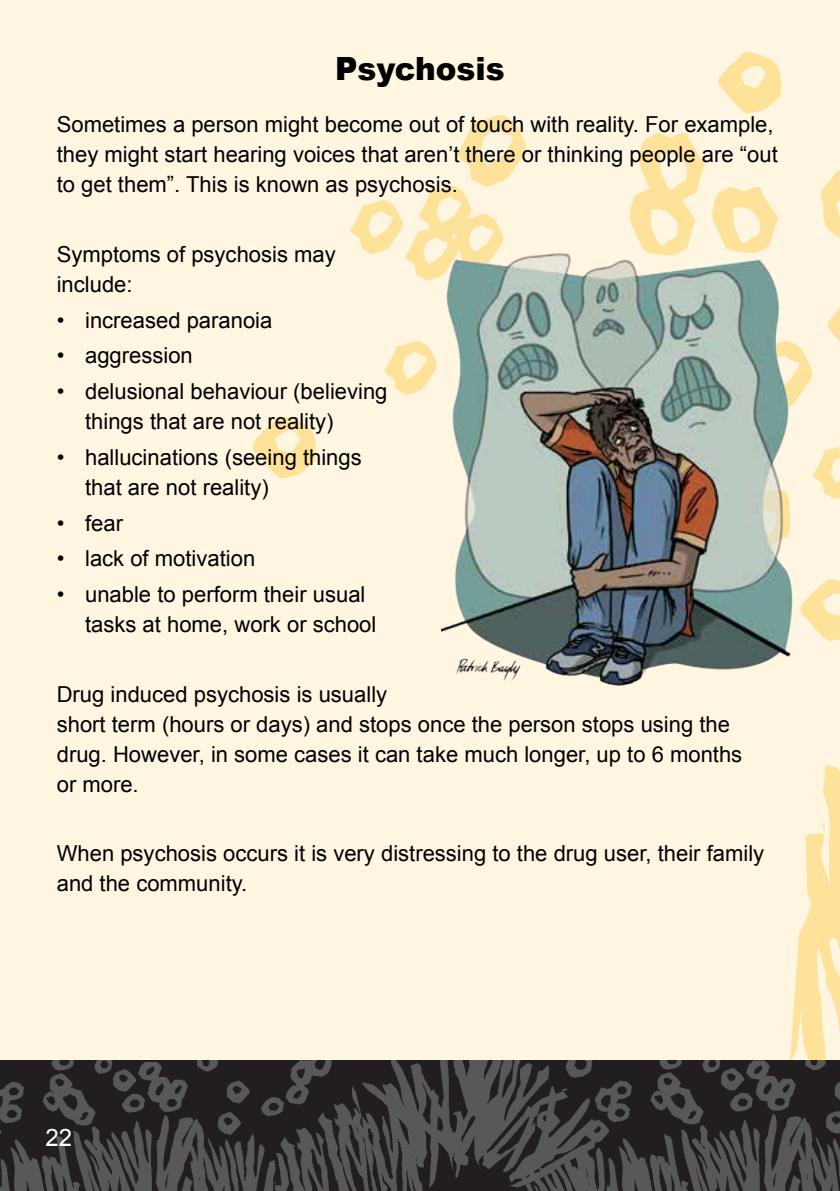
<style>
.page{position:relative;width:840px;height:1191px;background:#fff}
.page>*{position:absolute;margin:0;border:0;box-sizing:border-box;transform-origin:0 0}
.t1{font:900 32px "Arial";color:#000}
.t2{font:24px "Arial";color:#fff}
.t3{font:22px/30px "Arial";color:#000}
</style>
<div class="page">
<hr style="left:839px;top:0;width:1px;height:1076px;background:#fff6e2">
<div style="left:0;top:0;width:839px;height:1076px;background:#fff6e2"></div>
<img style="left:254px;top:51px;width:585px;height:1009px">
<img style="left:0;top:1060px;width:839px;height:131px">
<hr style="left:839px;top:1060px;width:1px;height:131px;background:#221e1f">
<img style="left:441px;top:249px;width:355px;height:436px">
<svg style="left:811px;top:1155px;width:11px;height:36px"></svg>
<h1 class="t1" style="left:335px;top:50px;width:171px">Psychosis</h1>
<p class="t3" style="left:57px;top:110px;width:722px">Sometimes a person might become out of touch with reality. For example, they might start hearing voices that aren’t there or thinking people are “out to get them”. This is known as psychosis.</p>
<p class="t3" style="left:57px;top:239px;width:280px">Symptoms of psychosis may include:</p>
<p class="t3" style="left:57px;top:305px;width:217px">• increased paranoia</p>
<p class="t3" style="left:57px;top:341px;width:137px">• aggression</p>
<p class="t3" style="left:85px;top:376px;width:304px;text-indent:-28px">• delusional behaviour (believing things that are not reality)</p>
<p class="t3" style="left:85px;top:442px;width:278px;text-indent:-28px">• hallucinations (seeing things that are not reality)</p>
<p class="t3" style="left:57px;top:508px;width:68px">• fear</p>
<p class="t3" style="left:57px;top:543px;width:200px">• lack of motivation</p>
<p class="t3" style="left:85px;top:579px;width:292px;text-indent:-28px">• unable to perform their usual tasks at home, work or school</p>
<p class="t3" style="left:57px;top:679px;width:686px">Drug induced psychosis is usually<br>short term (hours or days) and stops once the person stops using the drug. However, in some cases it can take much longer, up to 6 months or more.</p>
<p class="t3" style="left:57px;top:838px;width:708px">When psychosis occurs it is very distressing to the drug user, their family and the community.</p>
<p class="t2" style="left:45px;top:1123px;width:28px">22</p>
</div>
